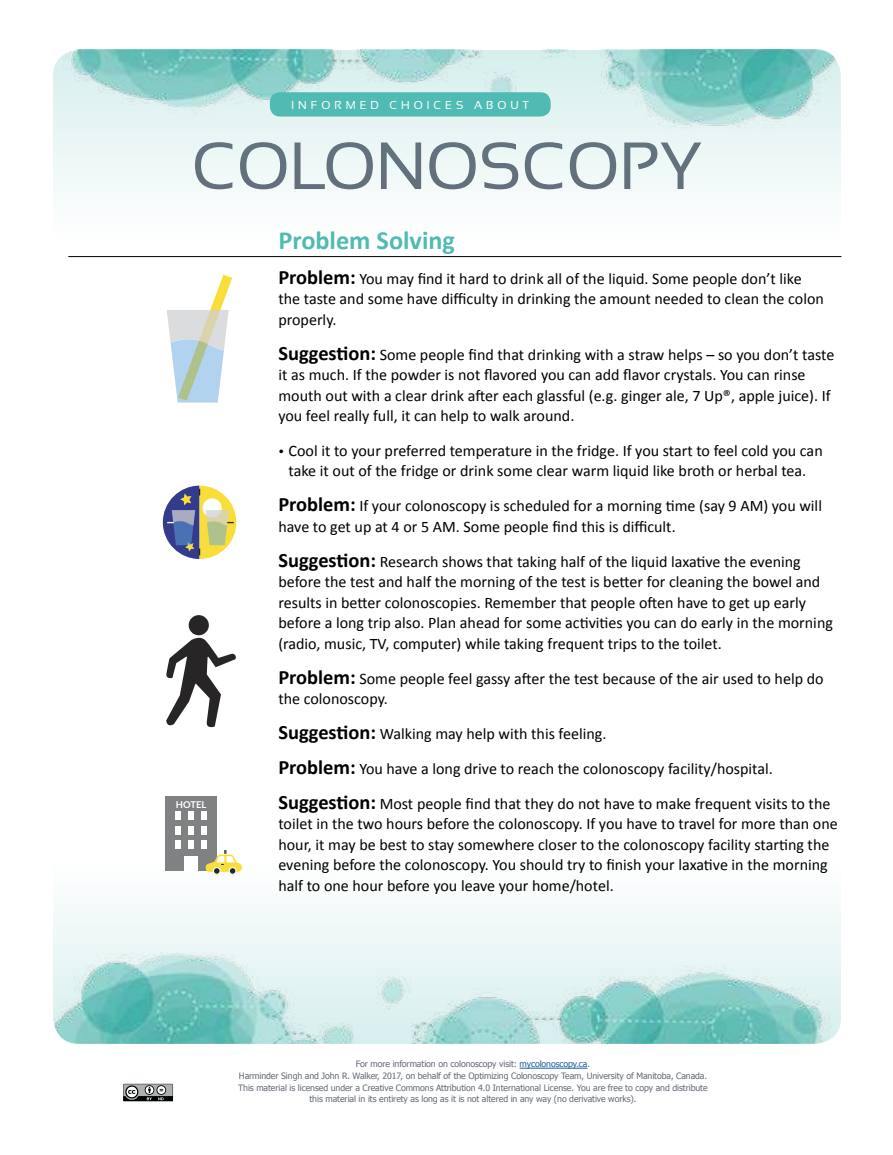
<style>
.page{position:relative;width:893px;height:1155px;background:#fff}
.page>*{position:absolute;margin:0;border:0;box-sizing:border-box;transform-origin:0 0}
.t1{font:66.6px "Sansation";color:#656a78}
.t2{font:700 26.25px "Calibri";color:#50bbb3}
.t3{font:16.05px/20.4px "Calibri";color:#000}
.t4{font:11.4px "Sansation";letter-spacing:.35em;color:#fff}
.t5{font:700 9.45px "Lato";color:#fff}
.t6{font:8.7px/11.7px "Tahoma";letter-spacing:-.01em;color:#656a78;text-align:center}
.s1{font-weight:700;font-size:20.4px}
.s2{font-size:11.7px}
.s3{color:#215e9e}
</style>
<div class="page">
<hr style="left:519px;top:1068px;width:68px;height:1px;background:#215e9e">
<img style="left:53px;top:796px;width:787px;height:248px">
<img style="left:53px;top:49px;width:787px;height:146px">
<div style="left:270px;top:92px;width:280px;height:25px;background:#50bbb3;border-radius:10px"></div>
<svg style="left:123px;top:1084px;width:50px;height:17px"></svg>
<hr style="left:68px;top:256px;width:773px;height:1px;background:#000">
<div style="left:189px;top:615px;width:20px;height:20px;background:#272525;border-radius:50%"></div>
<svg style="left:166px;top:635px;width:70px;height:93px"></svg>
<div style="left:166px;top:796px;width:51px;height:75px;background:#808183"></div>
<div style="left:176px;top:812px;width:5px;height:8px;background:#fff"></div>
<div style="left:189px;top:812px;width:5px;height:8px;background:#fff"></div>
<div style="left:202px;top:812px;width:5px;height:8px;background:#fff"></div>
<div style="left:176px;top:826px;width:5px;height:9px;background:#fff"></div>
<div style="left:189px;top:826px;width:5px;height:9px;background:#fff"></div>
<div style="left:202px;top:826px;width:5px;height:9px;background:#fff"></div>
<div style="left:176px;top:840px;width:5px;height:9px;background:#fff"></div>
<div style="left:189px;top:840px;width:5px;height:9px;background:#fff"></div>
<div style="left:202px;top:840px;width:5px;height:9px;background:#fff"></div>
<div style="left:184px;top:856px;width:14px;height:16px;background:#fff"></div>
<div style="left:213px;top:867px;width:8px;height:8px;border:1px solid #fff;border-radius:50%"></div>
<div style="left:229px;top:868px;width:7px;height:6px;background:#272525;border-radius:50%"></div>
<div style="left:229px;top:867px;width:7px;height:8px;border:1px solid #fff;border-radius:50%"></div>
<svg style="left:206px;top:850px;width:36px;height:22px"></svg>
<svg style="left:163px;top:486px;width:73px;height:73px"></svg>
<svg style="left:167px;top:274px;width:66px;height:129px"></svg>
<p class="t4" style="left:291px;top:98px;width:239px">INFORMED CHOICES ABOUT</p>
<h1 class="t1" style="left:192px;top:127px;width:512px">COLONOSCOPY</h1>
<p class="t5" style="left:176px;top:799px;width:32px">HOTEL</p>
<h2 class="t2" style="left:278px;top:224px;width:178px">Problem Solving</h2>
<p class="t3" style="left:278px;top:268px;width:547px"><span class="s1">Problem:</span> You may find it hard to drink all of the liquid. Some people don’t like the taste and some have difficulty in drinking the amount needed to clean the colon properly.</p>
<p class="t3" style="left:278px;top:343px;width:557px"><span class="s1">Suggestion:</span> Some people find that drinking with a straw helps – so you don’t taste it as much. If the powder is not flavored you can add flavor crystals. You can rinse mouth out with a clear drink after each glassful (e.g. ginger ale, 7 Up®, apple juice). If you feel really full, it can help to walk around.</p>
<p class="t3" style="left:278px;top:440px;width:546px;text-align:center"><span class="s2">•</span> Cool it to your preferred temperature in the fridge. If you start to feel cold you can take it out of the fridge or drink some clear warm liquid like broth or herbal tea.</p>
<p class="t3" style="left:278px;top:495px;width:545px"><span class="s1">Problem:</span> If your colonoscopy is scheduled for a morning time (say 9 AM) you will have to get up at 4 or 5 AM. Some people find this is difficult.</p>
<p class="t3" style="left:278px;top:551px;width:556px"><span class="s1">Suggestion:</span> Research shows that taking half of the liquid laxative the evening before the test and half the morning of the test is better for cleaning the bowel and results in better colonoscopies. Remember that people often have to get up early before a long trip also. Plan ahead for some activities you can do early in the morning (radio, music, TV, computer) while taking frequent trips to the toilet.</p>
<p class="t3" style="left:278px;top:667px;width:546px"><span class="s1">Problem:</span> Some people feel gassy after the test because of the air used to help do the colonoscopy.</p>
<p class="t3" style="left:278px;top:715px;width:553px;line-height:35px"><span class="s1">Suggestion:</span> Walking may help with this feeling.<br><span class="s1">Problem:</span> You have a long drive to reach the colonoscopy facility/hospital.<br><span class="s1">Suggestion:</span> Most people find that they do not have to make frequent visits to the</p>
<p class="t3" style="left:278px;top:813px;width:561px">toilet in the two hours before the colonoscopy. If you have to travel for more than one hour, it may be best to stay somewhere closer to the colonoscopy facility starting the evening before the colonoscopy. You should try to finish your laxative in the morning half to one hour before you leave your home/hotel.</p>
<p class="t6" style="left:238px;top:1059px;width:471px">For more information on colonoscopy visit: <span class="s3">mycolonoscopy.ca</span>.<br>Harminder Singh and John R. Walker, 2017, on behalf of the Optimizing Colonoscopy Team, University of Manitoba, Canada.<br>This material is licensed under a Creative Commons Attribution 4.0 International License. You are free to copy and distribute this material in its entirety as long as it is not altered in any way (no derivative works).</p>
</div>
